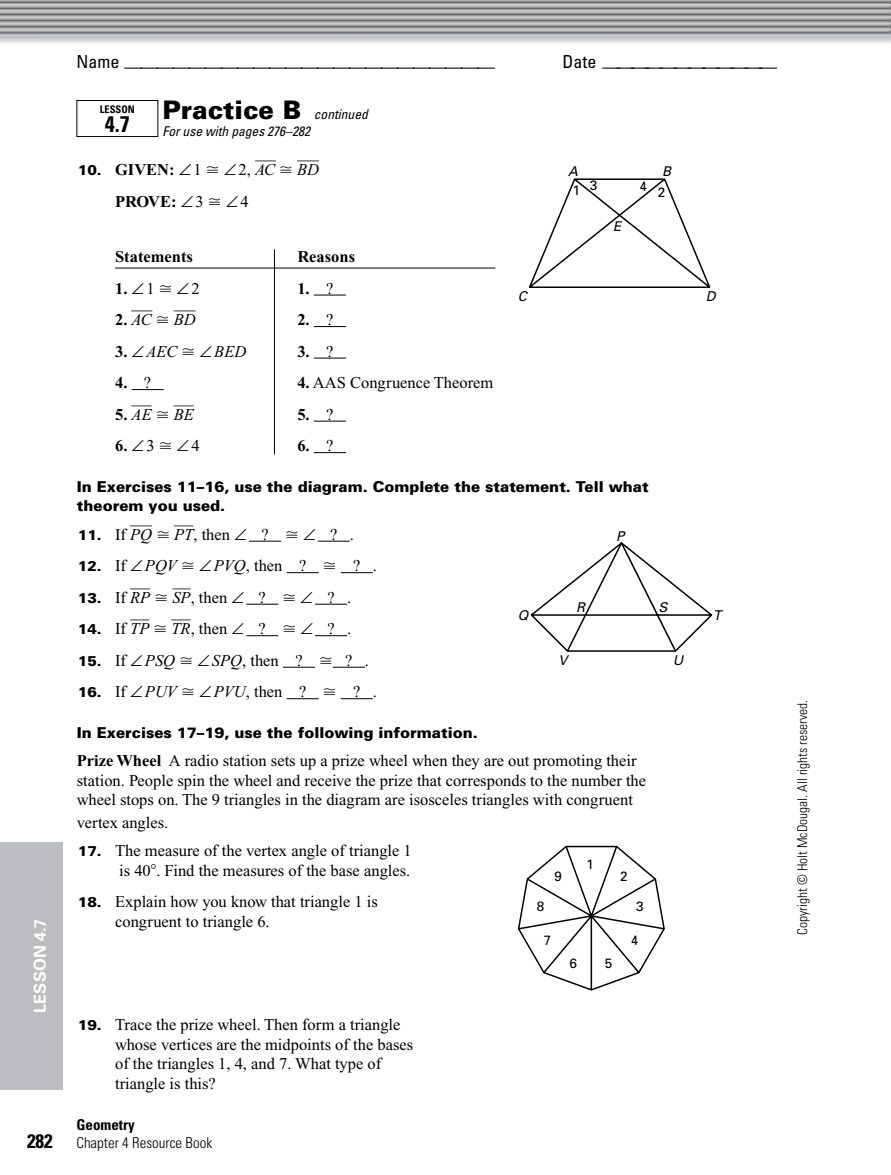
<style>
.page{position:relative;width:891px;height:1175px;background:#fff}
.page>*{position:absolute;margin:0;border:0;box-sizing:border-box;transform-origin:0 0}
.t1{font:900 25.5px "Univers";color:#000}
.t2{font:700 condensed 22.5px "Univers";color:#000}
.t3{font:700 condensed 19.5px "Univers";color:#000}
.t4{font:condensed 18px "Univers";color:#000}
.t5{font:16.5px/19.5px "Times";color:#000}
.t6{font:700 16.5px "Times";color:#000}
.t7{font:italic 16.5px "Times";color:#000}
.t8{font:700 16.5px "Univers";letter-spacing:.005em;color:#fff}
.t9{font:900 15px/19.5px "Univers";color:#000}
.t10{font:300 condensed 15px/18px "Univers";color:#000}
.t11{font:900 14.25px "Univers";color:#000}
.t12{font:300 condensed 13.5px "Univers";color:#000}
.t13{font:italic condensed 13.5px "Univers";color:#000}
.t14{font:13.5px "Univers";color:#000}
.t15{font:italic 13.5px "Univers";color:#000}
.t16{font:13.5px "Mathematical Pi Seven";color:#000}
.t17{font:700 condensed 10.5px "Univers";color:#000}
.s1{font-weight:400;font-style:italic;font-stretch:condensed;font-size:13.5px}
.s2{font-family:"Univers";font-weight:900;font-size:14.25px}
.s3{font-weight:400}
.s4{font-style:italic}
.s5{font-weight:400;font-style:italic}
.s6{font-weight:700;font-style:normal}
.s7{font-weight:700}
.s8{font-family:"Times";font-weight:400;font-size:16.5px}
.s9{font-family:"Times";font-weight:400;font-style:italic;font-size:16.5px}
</style>
<div class="page">
<hr style="left:115px;top:268px;width:159px;height:1px;background:#000">
<hr style="left:275px;top:268px;width:220px;height:1px;background:#000">
<hr style="left:314px;top:295px;width:32px;height:1px;background:#000">
<hr style="left:314px;top:326px;width:32px;height:1px;background:#000">
<hr style="left:314px;top:358px;width:32px;height:1px;background:#000">
<hr style="left:132px;top:389px;width:32px;height:1px;background:#000">
<hr style="left:314px;top:421px;width:32px;height:1px;background:#000">
<hr style="left:314px;top:452px;width:32px;height:1px;background:#000">
<hr style="left:249px;top:541px;width:32px;height:1px;background:#000">
<hr style="left:318px;top:541px;width:32px;height:1px;background:#000">
<hr style="left:287px;top:572px;width:32px;height:1px;background:#000">
<hr style="left:341px;top:572px;width:32px;height:1px;background:#000">
<hr style="left:246px;top:604px;width:32px;height:1px;background:#000">
<hr style="left:315px;top:604px;width:32px;height:1px;background:#000">
<hr style="left:246px;top:635px;width:32px;height:1px;background:#000">
<hr style="left:315px;top:635px;width:32px;height:1px;background:#000">
<hr style="left:283px;top:667px;width:32px;height:1px;background:#000">
<hr style="left:333px;top:667px;width:32px;height:1px;background:#000">
<hr style="left:287px;top:698px;width:32px;height:1px;background:#000">
<hr style="left:341px;top:698px;width:32px;height:1px;background:#000">
<svg style="left:529px;top:178px;width:182px;height:110px"></svg>
<hr style="left:274px;top:249px;width:1px;height:205px;background:#000">
<svg style="left:530px;top:542px;width:183px;height:110px"></svg>
<svg style="left:518px;top:845px;width:147px;height:145px"></svg>
<div style="left:76px;top:100px;width:82px;height:37px;border:1px solid #000"></div>
<div style="left:0;top:842px;width:63px;height:247px;background:#bcbdc0"></div>
<svg style="left:0;top:0;width:891px;height:44px;background:#abacaf"></svg>
<p class="t8" style="left:30px;top:1012px;width:96px;rotate:-90deg">LESSON 4.7</p>
<p class="t3" style="left:27px;top:1129px;width:27px">282</p>
<p class="t4" style="left:76px;top:55px;width:420px">Name ———————————————————————</p>
<p class="t4" style="left:562px;top:55px;width:216px">D a t e ————————————</p>
<p class="t1" style="left:162px;top:94px;width:207px">Practice B <span class="s1">continued</span></p>
<p class="t13" style="left:162px;top:122px;width:149px">For use with pages 276–282</p>
<p class="t6" style="left:78px;top:160px;width:125px"><span class="s2">10.</span> GIVEN: ∠ <span class="s3">1</span></p>
<p class="t5" style="left:224px;top:160px;width:53px">∠ 2, <span class="s4">AC</span></p>
<p class="t7" style="left:297px;top:161px;width:23px">BD</p>
<p class="t15" style="left:568px;top:163px;width:11px">A</p>
<p class="t15" style="left:662px;top:163px;width:11px">B</p>
<p class="t17" style="left:100px;top:103px;width:37px">LESSON</p>
<p class="t2" style="left:105px;top:111px;width:26px">4.7</p>
<p class="t6" style="left:115px;top:192px;width:90px">PROVE: ∠ <span class="s3">3</span></p>
<p class="t5" style="left:226px;top:191px;width:24px">∠ 4</p>
<p class="t14" style="left:572px;top:180px;width:26px">1 3</p>
<p class="t14" style="left:639px;top:181px;width:27px">4 2</p>
<p class="t15" style="left:613px;top:218px;width:10px">E</p>
<p class="t6" style="left:115px;top:247px;width:79px">Statements</p>
<p class="t6" style="left:297px;top:247px;width:59px">Reasons</p>
<p class="t6" style="left:115px;top:279px;width:41px">1. ∠ <span class="s3">1</span></p>
<p class="t5" style="left:177px;top:278px;width:24px">∠ 2</p>
<p class="t6" style="left:297px;top:279px;width:38px">1. <span class="s3">?</span></p>
<p class="t6" style="left:115px;top:310px;width:38px">2. <span class="s5">AC</span></p>
<p class="t7" style="left:174px;top:311px;width:23px">BD</p>
<p class="t6" style="left:297px;top:310px;width:38px">2. <span class="s3">?</span></p>
<p class="t7" style="left:115px;top:342px;width:64px"><span class="s6">3.</span> ∠ AEC</p>
<p class="t7" style="left:200px;top:342px;width:48px">∠ BED</p>
<p class="t6" style="left:297px;top:342px;width:38px">3. <span class="s3">?</span></p>
<p class="t6" style="left:115px;top:373px;width:38px">4. <span class="s3">?</span></p>
<p class="t5" style="left:297px;top:373px;width:197px"><span class="s7">4.</span> AAS Congruence Theorem</p>
<p class="t6" style="left:115px;top:405px;width:38px">5. <span class="s5">AE</span></p>
<p class="t7" style="left:174px;top:405px;width:22px">BE</p>
<p class="t6" style="left:297px;top:405px;width:38px">5. <span class="s3">?</span></p>
<p class="t6" style="left:115px;top:436px;width:41px">6. ∠ <span class="s3">3</span></p>
<p class="t5" style="left:177px;top:436px;width:24px">∠ 4</p>
<p class="t6" style="left:297px;top:436px;width:38px">6. <span class="s3">?</span></p>
<p class="t9" style="left:77px;top:476px;width:573px">In Exercises 11–16, use the diagram. Complete the statement. Tell what theorem you used.</p>
<p class="t11" style="left:78px;top:526px;width:76px">11. <span class="s8">If</span> <span class="s9">PQ</span></p>
<p class="t5" style="left:174px;top:524px;width:96px"><span class="s4">PT</span> , then ∠ ?</p>
<p class="t5" style="left:303px;top:524px;width:52px">∠ ? .</p>
<p class="t15" style="left:616px;top:527px;width:10px">P</p>
<p class="t15" style="left:518px;top:288px;width:11px">C</p>
<p class="t15" style="left:706px;top:288px;width:11px">D</p>
<p class="t11" style="left:78px;top:557px;width:101px">12. <span class="s8">If</span> ∠ <span class="s9">PQV</span></p>
<p class="t5" style="left:199px;top:556px;width:109px">∠ <span class="s4">PVQ</span>, then ?</p>
<p class="t5" style="left:353px;top:556px;width:25px">? .</p>
<p class="t11" style="left:78px;top:589px;width:74px">13. <span class="s8">If</span> <span class="s9">RP</span></p>
<p class="t5" style="left:172px;top:587px;width:95px"><span class="s4">SP</span> , then ∠ ?</p>
<p class="t5" style="left:300px;top:587px;width:52px">∠ ? .</p>
<p class="t11" style="left:78px;top:620px;width:73px">14. <span class="s8">If</span> <span class="s9">TP</span></p>
<p class="t5" style="left:171px;top:619px;width:96px"><span class="s4">TR</span> , then ∠ ?</p>
<p class="t5" style="left:300px;top:619px;width:52px">∠ ? .</p>
<p class="t11" style="left:78px;top:652px;width:99px">15. <span class="s8">If</span> ∠ <span class="s9">PSQ</span></p>
<p class="t5" style="left:197px;top:650px;width:107px">∠ <span class="s4">SPQ</span>, then ?</p>
<p class="t5" style="left:345px;top:650px;width:25px">? .</p>
<p class="t11" style="left:78px;top:683px;width:101px">16. <span class="s8">If</span> ∠ <span class="s9">PUV</span></p>
<p class="t5" style="left:199px;top:682px;width:109px">∠ <span class="s4">PVU</span>, then ?</p>
<p class="t5" style="left:353px;top:682px;width:25px">? .</p>
<p class="t9" style="left:77px;top:722px;width:402px">In Exercises 17–19, use the following information.</p>
<p class="t5" style="left:77px;top:751px;width:571px"><span class="s7">Prize Wheel</span> A radio station sets up a prize wheel when they are out promoting their station. People spin the wheel and receive the prize that corresponds to the number the wheel stops on. The 9 triangles in the diagram are isosceles triangles with congruent</p>
<p class="t5" style="left:77px;top:812px;width:93px">vertex angles.</p>
<p class="t5" style="left:78px;top:841px;width:336px"><span class="s2">17.</span> The measure of the vertex angle of triangle 1</p>
<p class="t14" style="left:554px;top:868px;width:9px">9</p>
<p class="t15" style="left:576px;top:598px;width:11px">R</p>
<p class="t15" style="left:659px;top:598px;width:11px">S</p>
<p class="t16" style="left:518px;top:607px;width:12px">Q</p>
<p class="t15" style="left:713px;top:606px;width:10px">T</p>
<p class="t15" style="left:558px;top:651px;width:11px">V</p>
<p class="t15" style="left:673px;top:651px;width:12px">U</p>
<p class="t14" style="left:586px;top:855px;width:9px">1</p>
<p class="t5" style="left:119px;top:860px;width:293px">is 40 . Find the measures of the base angles.</p>
<p class="t5" style="left:115px;top:892px;width:264px;text-indent:-37px"><span class="s2">18.</span> Explain how you know that triangle 1 is congruent to triangle 6.</p>
<p class="t14" style="left:620px;top:867px;width:9px">2</p>
<p class="t14" style="left:636px;top:898px;width:9px">3</p>
<p class="t14" style="left:631px;top:931px;width:9px">4</p>
<p class="t14" style="left:537px;top:898px;width:9px">8</p>
<p class="t14" style="left:544px;top:932px;width:9px">7</p>
<p class="t5" style="left:115px;top:1015px;width:300px;text-indent:-37px"><span class="s2">19.</span> Trace the prize wheel. Then form a triangle whose vertices are the midpoints of the bases of the triangles 1, 4, and 7. What type of triangle is this?</p>
<p class="t10" style="left:76px;top:1115px;width:137px"><span class="s7">Geometry<br></span>Chapter 4 Resource Book</p>
<p class="t14" style="left:570px;top:954px;width:9px">6</p>
<p class="t14" style="left:605px;top:955px;width:9px">5</p>
<p class="t12" style="left:794px;top:934px;width:236px;rotate:-90deg">Copyright © Holt McDougal. All rights reserved.</p>
</div>
